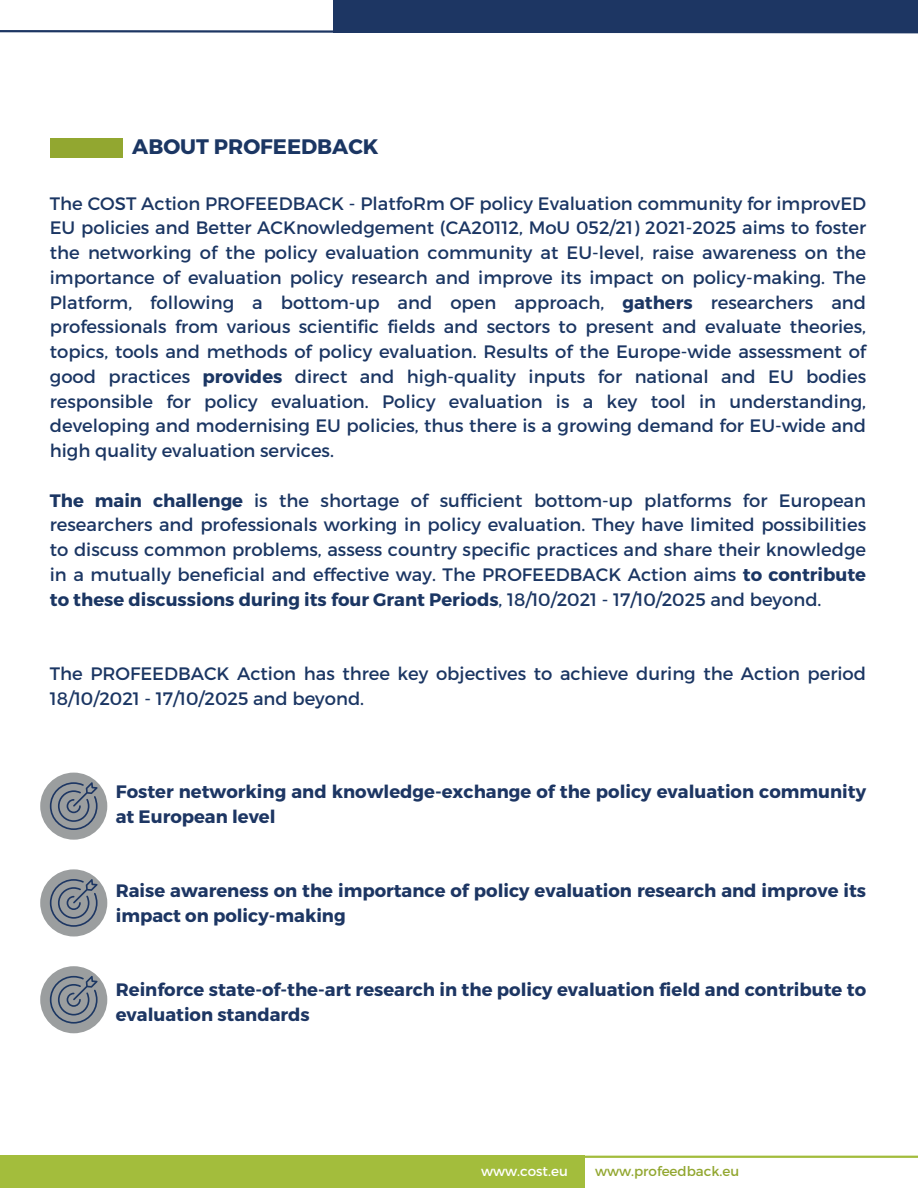
<style>
.page{position:relative;width:918px;height:1188px;background:#fff}
.page>*{position:absolute;margin:0;border:0;box-sizing:border-box;transform-origin:0 0}
.t1{font:700 21px "Montserrat";color:#1b3663}
.t2{font:18px/24.8px "Montserrat";color:#1b3663;text-align:justify}
.t3{font:700 18px/24.8px "Montserrat";color:#1d3663}
.t4{font:13.5px "Montserrat";color:#92a730}
.t5{font:13.5px "Montserrat";color:#fff}
.s1{font-weight:700}
</style>
<div class="page">
<div style="left:0;top:1156px;width:584px;height:32px;background:#a3bd3c"></div>
<hr style="left:584px;top:1156px;width:334px;height:2px;background:#a2bc3c">
<div style="left:334px;top:0;width:584px;height:32px;background:#1d3663"></div>
<svg style="left:0;top:29px;width:918px;height:5px"></svg>
<div style="left:50px;top:138px;width:72px;height:19px;background:#92a730"></div>
<div style="left:40px;top:966px;width:67px;height:67px;background:#9b9e9f;border-radius:50%"></div>
<svg style="left:50px;top:976px;width:48px;height:48px"></svg>
<div style="left:40px;top:773px;width:67px;height:67px;background:#9b9e9f;border-radius:50%"></div>
<svg style="left:50px;top:782px;width:48px;height:48px"></svg>
<div style="left:40px;top:869px;width:67px;height:67px;background:#9b9e9f;border-radius:50%"></div>
<svg style="left:50px;top:879px;width:48px;height:48px"></svg>
<h1 class="t1" style="left:132px;top:133px;width:248px">ABOUT PROFEEDBACK</h1>
<h2 class="t2" style="left:50px;top:190px;width:818px">The COST Action PROFEEDBACK - PlatfoRm OF policy Evaluation community for improvED EU policies and Better ACKnowledgement (CA20112, MoU 052/21) 2021-2025 aims to foster the networking of the policy evaluation community at EU-level, raise awareness on the importance of evaluation policy research and improve its impact on policy-making. The Platform, following a bottom-up and open approach, <span class="s1">gathers</span> researchers and professionals from various scientific fields and sectors to present and evaluate theories, topics, tools and methods of policy evaluation. Results of the Europe-wide assessment of good practices <span class="s1">provides</span> direct and high-quality inputs for national and EU bodies responsible for policy evaluation. Policy evaluation is a key tool in understanding, developing and modernising EU policies, thus there is a growing demand for EU-wide and high quality evaluation services.</h2>
<h2 class="t2" style="left:50px;top:487px;width:818px"><span class="s1">The main challenge</span> is the shortage of sufficient bottom-up platforms for European researchers and professionals working in policy evaluation. They have limited possibilities to discuss common problems, assess country specific practices and share their knowledge in a mutually beneficial and effective way. The PROFEEDBACK Action aims <span class="s1">to contribute to these discussions during its four Grant Periods</span>, 18/10/2021 - 17/10/2025 and beyond.</h2>
<p class="t2" style="left:50px;top:660px;width:818px">The PROFEEDBACK Action has three key objectives to achieve during the Action period<br>18/10/2021 - 17/10/2025 and beyond.</p>
<h3 class="t3" style="left:116px;top:779px;width:752px">Foster networking and knowledge-exchange of the policy evaluation community at European level</h3>
<h3 class="t3" style="left:116px;top:878px;width:752px">Raise awareness on the importance of policy evaluation research and improve its impact on policy-making</h3>
<h3 class="t3" style="left:116px;top:977px;width:752px">Reinforce state-of-the-art research in the policy evaluation field and contribute to evaluation standards</h3>
<p class="t5" style="left:481px;top:1163px;width:88px">www.cost.eu</p>
<h2 class="t4" style="left:595px;top:1163px;width:146px">www.profeedback.eu</h2>
</div>
